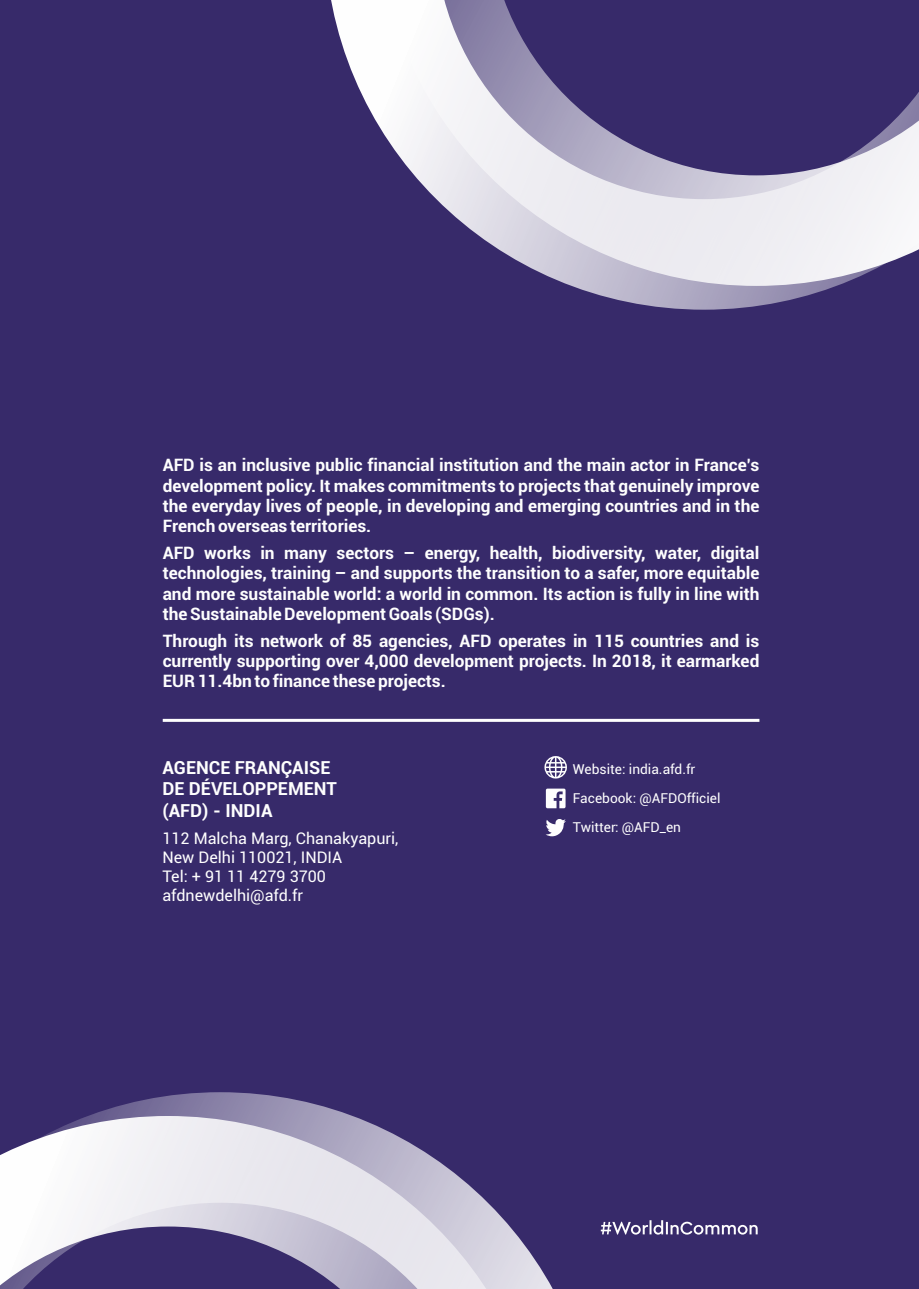
<style>
.page{position:relative;width:919px;height:1289px;background:#fff}
.page>*{position:absolute;margin:0;border:0;box-sizing:border-box;transform-origin:0 0}
.t1{font:700 18.15px/21.8px "Roboto";color:#fefefe}
.t2{font:700 17.25px/20.2px "Roboto";color:#fefefe;text-align:justify}
.t3{font:16.05px/18.9px "Roboto";color:#fefefe}
.t4{font:13.8px/29.2px "Roboto";color:#fefefe}
</style>
<div class="page">
<div style="left:0;top:0;width:918px;height:1288px;background:#372a6a"></div>
<svg style="left:0;top:1092px;width:552px;height:196px"></svg>
<svg style="left:331px;top:0;width:505px;height:310px"></svg>
<svg style="left:377px;top:0;width:541px;height:286px"></svg>
<hr style="left:163px;top:719px;width:596px;height:3px;background:#fefefe">
<svg style="left:546px;top:819px;width:20px;height:17px"></svg>
<svg style="left:546px;top:788px;width:19px;height:20px"></svg>
<svg style="left:544px;top:756px;width:23px;height:22px"></svg>
<svg style="left:600px;top:1220px;width:157px;height:14px"></svg>
<p class="t2" style="left:163px;top:457px;width:598px">AFD is an inclusive public financial institution and the main actor in France’s development policy. It makes commitments to projects that genuinely improve the everyday lives of people, in developing and emerging countries and in the French overseas territories.</p>
<p class="t2" style="left:163px;top:544px;width:598px">AFD works in many sectors – energy, health, biodiversity, water, digital technologies, training – and supports the transition to a safer, more equitable and more sustainable world: a world in common. Its action is fully in line with the Sustainable Development Goals (SDGs).</p>
<p class="t2" style="left:163px;top:632px;width:598px">Through its network of 85 agencies, AFD operates in 115 countries and is currently supporting over 4,000 development projects. In 2018, it earmarked EUR 11.4bn to finance these projects.</p>
<p class="t1" style="left:162px;top:758px;width:176px">AGENCE FRANÇAISE<br>DE DÉVELOPPEMENT (AFD) - INDIA</p>
<p class="t3" style="left:162px;top:830px;width:237px">112 Malcha Marg, Chanakyapuri,<br>New Delhi 110021, INDIA<br>Tel: + 91 11 4279 3700 afdnewdelhi@afd.fr</p>
<p class="t4" style="left:573px;top:755px;width:149px">Website: india.afd.fr<br>Facebook: @AFDOfficiel<br>Twitter: @AFD_en</p>
</div>
